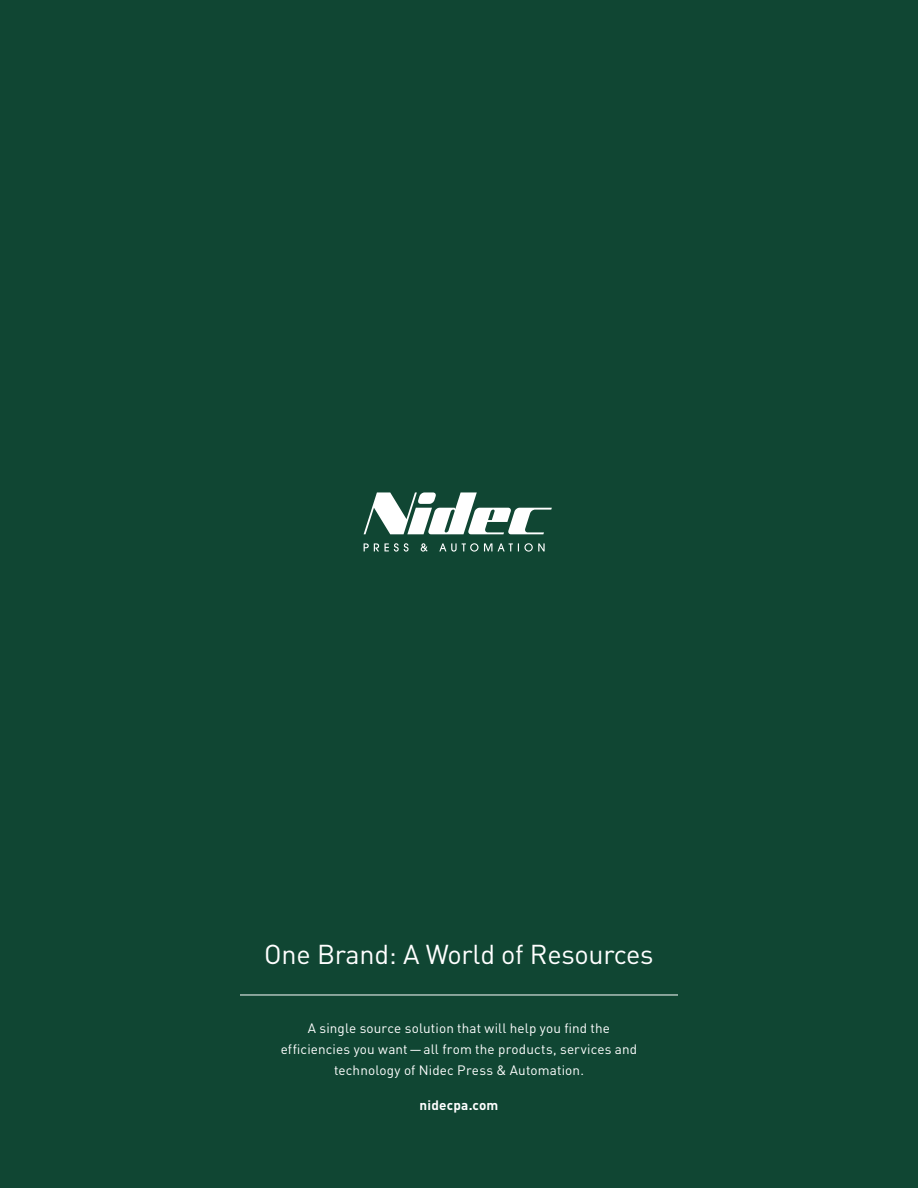
<style>
.page{position:relative;width:918px;height:1188px;background:#104633}
.page>*{position:absolute;margin:0;border:0;box-sizing:border-box;transform-origin:0 0}
.t1{font:27px "DINOT";letter-spacing:-.01em;color:#fff}
.t2{font:13.5px/21px "DINOT";letter-spacing:.01em;color:#fff;text-align:center}
.t3{font:700 13.5px "DINOT";letter-spacing:.015em;color:#fff}
</style>
<div class="page">
<svg style="left:364px;top:543px;width:181px;height:9px"></svg>
<svg style="left:364px;top:492px;width:188px;height:42px"></svg>
<hr style="left:240px;top:995px;width:438px;height:1px;background:#fff">
<p class="t1" style="left:264px;top:935px;width:391px">One Brand: A World of Resources</p>
<p class="t2" style="left:281px;top:1017px;width:358px">A single source solution that will help you find the efficiencies you want — all from the products, services and technology of Nidec Press &amp; Automation.</p>
<p class="t3" style="left:420px;top:1096px;width:80px">nidecpa.com</p>
</div>
